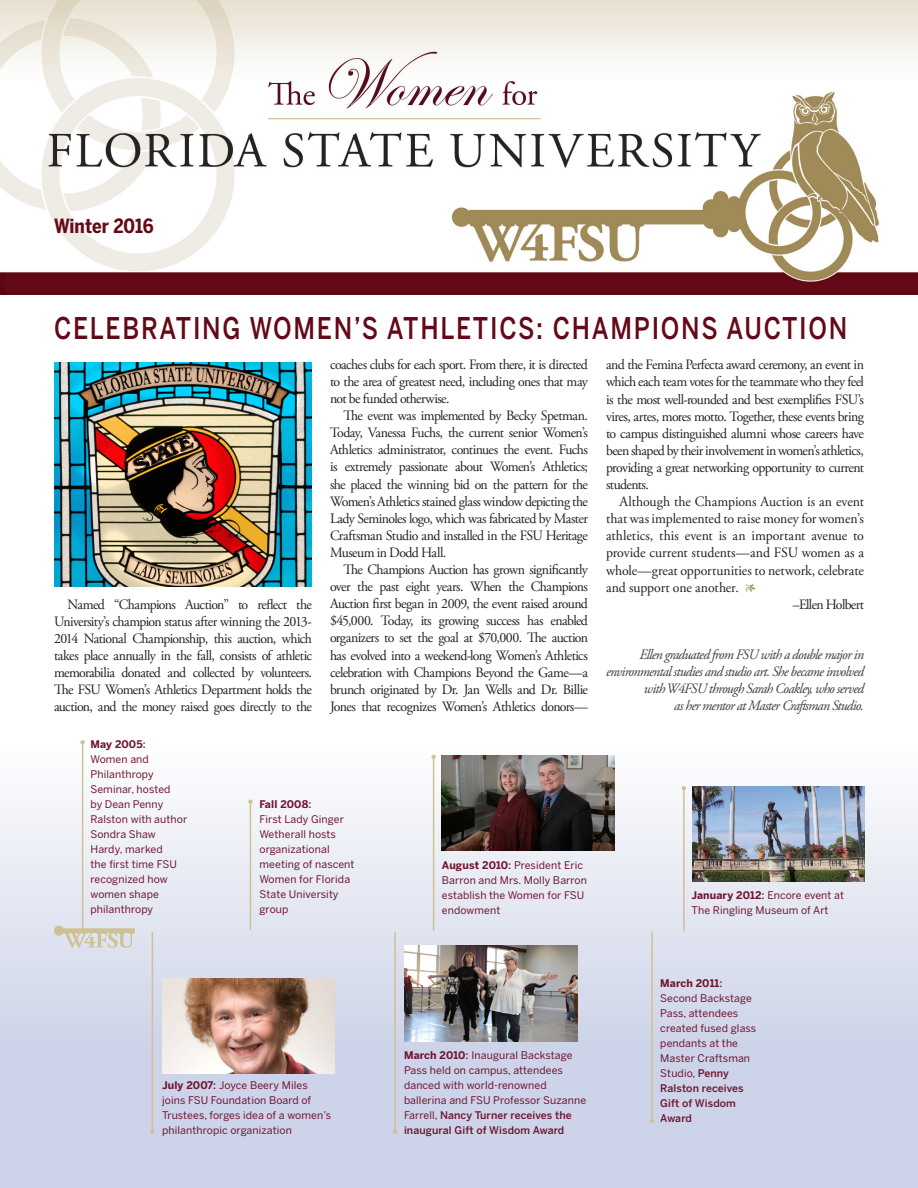
<style>
.page{position:relative;width:918px;height:1188px;background:#fff}
.page>*{position:absolute;margin:0;border:0;box-sizing:border-box;transform-origin:0 0}
.t1{font:500 29.7px "Benton Sans";letter-spacing:.07em;color:#640918;scale:.82 1}
.t2{font:700 19.5px "Benton Sans Cond";color:#640918}
.t3{font:14.25px/17.1px "Adobe Garamond Pro";letter-spacing:-.035em;color:#231f20;text-align:justify}
.t4{font:italic 14.25px/17.1px "Adobe Garamond Pro";letter-spacing:-.05em;color:#3e3e3f;text-align:right}
.t5{font:10.5px/15px "Benton Sans";letter-spacing:.01em;color:#6f1530}
.s1{font-weight:700}
.s2{font-weight:500}
.s3{font-size:12.75px;color:#a49257}
</style>
<div class="page">
<div style="left:0;top:697px;width:918px;height:491px;background:linear-gradient(to bottom,#fff,#c2c9e3)"></div>
<img style="left:0;top:0;width:918px;height:294px">
<svg style="left:64px;top:933px;width:70px;height:15px"></svg>
<div style="left:54px;top:926px;width:10px;height:10px;background:#cfc193;border-radius:50%"></div>
<div style="left:61px;top:928px;width:73px;height:5px;background:#cfc193"></div>
<div style="left:122px;top:914px;width:742px;height:33px;background:#e1e4f1"></div>
<hr style="left:82px;top:742px;width:1px;height:190px;background:#cfc193">
<svg style="left:80px;top:740px;width:5px;height:4px"></svg>
<hr style="left:250px;top:802px;width:1px;height:128px;background:#cfc193">
<svg style="left:248px;top:800px;width:5px;height:4px"></svg>
<hr style="left:433px;top:757px;width:1px;height:174px;background:#cfc193">
<svg style="left:431px;top:755px;width:5px;height:4px"></svg>
<hr style="left:651px;top:931px;width:2px;height:190px;background:#cfc193">
<svg style="left:650px;top:1119px;width:4px;height:4px"></svg>
<hr style="left:152px;top:932px;width:1px;height:200px;background:#cfc193">
<svg style="left:150px;top:1130px;width:5px;height:4px"></svg>
<hr style="left:394px;top:932px;width:2px;height:200px;background:#cfc193">
<svg style="left:393px;top:1130px;width:4px;height:4px"></svg>
<hr style="left:683px;top:788px;width:2px;height:144px;background:#cfc193">
<svg style="left:682px;top:786px;width:4px;height:4px"></svg>
<img style="left:54px;top:363px;width:258px;height:223px">
<img style="left:442px;top:755px;width:172px;height:96px">
<img style="left:405px;top:945px;width:172px;height:96px">
<img style="left:693px;top:786px;width:172px;height:96px">
<img style="left:162px;top:978px;width:172px;height:96px">
<p class="t2" style="left:54px;top:214px;width:101px">Winter 2016</p>
<p class="t1" style="left:54px;top:311px;width:969px">CELEBRATING WOMEN’S ATHLETICS: CHAMPIONS AUCTION</p>
<p class="t3" style="left:54px;top:596px;width:260px;text-indent:14px">Named “Champions Auction” to reflect the University’s champion status after winning the 2013- 2014 National Championship, this auction, which takes place annually in the fall, consists of athletic memorabilia donated and collected by volunteers.<br>The FSU Women’s Athletics Department holds the auction, and the money raised goes directly to the</p>
<p class="t3" style="left:330px;top:356px;width:259px">coaches clubs for each sport. From there, it is directed to the area of greatest need, including ones that may not be funded otherwise.</p>
<p class="t3" style="left:330px;top:408px;width:260px;text-indent:14px">The event was implemented by Becky Spetman.<br>Today, Vanessa Fuchs, the current senior Women’s Athletics administrator, continues the event. Fuchs is extremely passionate about Women’s Athletics; she placed the winning bid on the pattern for the Women’s Athletics stained glass window depicting the Lady Seminoles logo, which was fabricated by Master Craftsman Studio and installed in the FSU Heritage Museum in Dodd Hall.</p>
<p class="t3" style="left:330px;top:562px;width:260px;text-indent:14px">The Champions Auction has grown significantly over the past eight years. When the Champions Auction first began in 2009, the event raised around $45,000. Today, its growing success has enabled organizers to set the goal at $70,000. The auction has evolved into a weekend-long Women’s Athletics celebration with Champions Beyond the Game—a brunch originated by Dr. Jan Wells and Dr. Billie Jones that recognizes Women’s Athletics donors—</p>
<p class="t5" style="left:91px;top:737px;width:98px"><span class="s1">May 2005</span><span class="s2">:<br></span>Women and<br>Philanthropy<br>Seminar, hosted<br>by Dean Penny<br>Ralston with author<br>Sondra Shaw<br>Hardy, marked<br>the first time FSU recognized how women shape philanthropy</p>
<p class="t5" style="left:260px;top:796px;width:97px"><span class="s1">Fall 2008</span><span class="s2">:<br></span>First Lady Ginger<br>Wetherall hosts organizational meeting of nascent<br>Women for Florida<br>State University group</p>
<p class="t5" style="left:442px;top:858px;width:147px"><span class="s1">August 2010</span><span class="s2">:</span> President Eric<br>Barron and Mrs. Molly Barron establish the Women for FSU endowment</p>
<p class="t3" style="left:606px;top:357px;width:260px">and the Femina Perfecta award ceremony, an event in which each team votes for the teammate who they feel is the most well-rounded and best exemplifies FSU’s vires, artes, mores motto. Together, these events bring to campus distinguished alumni whose careers have been shaped by their involvement in women’s athletics, providing a great networking opportunity to current students.</p>
<p class="t3" style="left:606px;top:494px;width:260px;text-indent:14px">Although the Champions Auction is an event that was implemented to raise money for women’s athletics, this event is an important avenue to provide current students—and FSU women as a whole—great opportunities to network, celebrate and support one another. <span class="s3">1</span></p>
<p class="t3" style="left:793px;top:596px;width:73px">–Ellen Holbert</p>
<p class="t4" style="left:606px;top:646px;width:260px">Ellen graduated from FSU with a double major in environmental studies and studio art. She became involved with W4FSU through Sarah Coakley, who served<br>as her mentor at Master Craftsman Studio.</p>
<p class="t5" style="left:691px;top:888px;width:154px"><span class="s1">January 2012</span><span class="s2">:</span> Encore event at<br>The Ringling Museum of Art</p>
<p class="t5" style="left:162px;top:1078px;width:171px"><span class="s1">July 2007</span><span class="s2">:</span> Joyce Beery Miles joins FSU Foundation Board of<br>Trustees, forges idea of a women’s philanthropic organization</p>
<p class="t5" style="left:404px;top:1048px;width:184px"><span class="s1">March 2010</span><span class="s2">:</span> Inaugural Backstage<br>Pass held on campus, attendees danced with world-renowned ballerina and FSU Professor Suzanne<br>Farrell, <span class="s2">Nancy Turner receives the inaugural Gift of Wisdom Award</span></p>
<p class="t5" style="left:660px;top:975px;width:98px"><span class="s1">March 2011</span><span class="s2">:<br></span>Second Backstage<br>Pass, attendees created fused glass pendants at the<br>Master Craftsman<br>Studio, <span class="s2">Penny<br>Ralston receives<br>Gift of Wisdom<br>Award</span></p>
</div>
